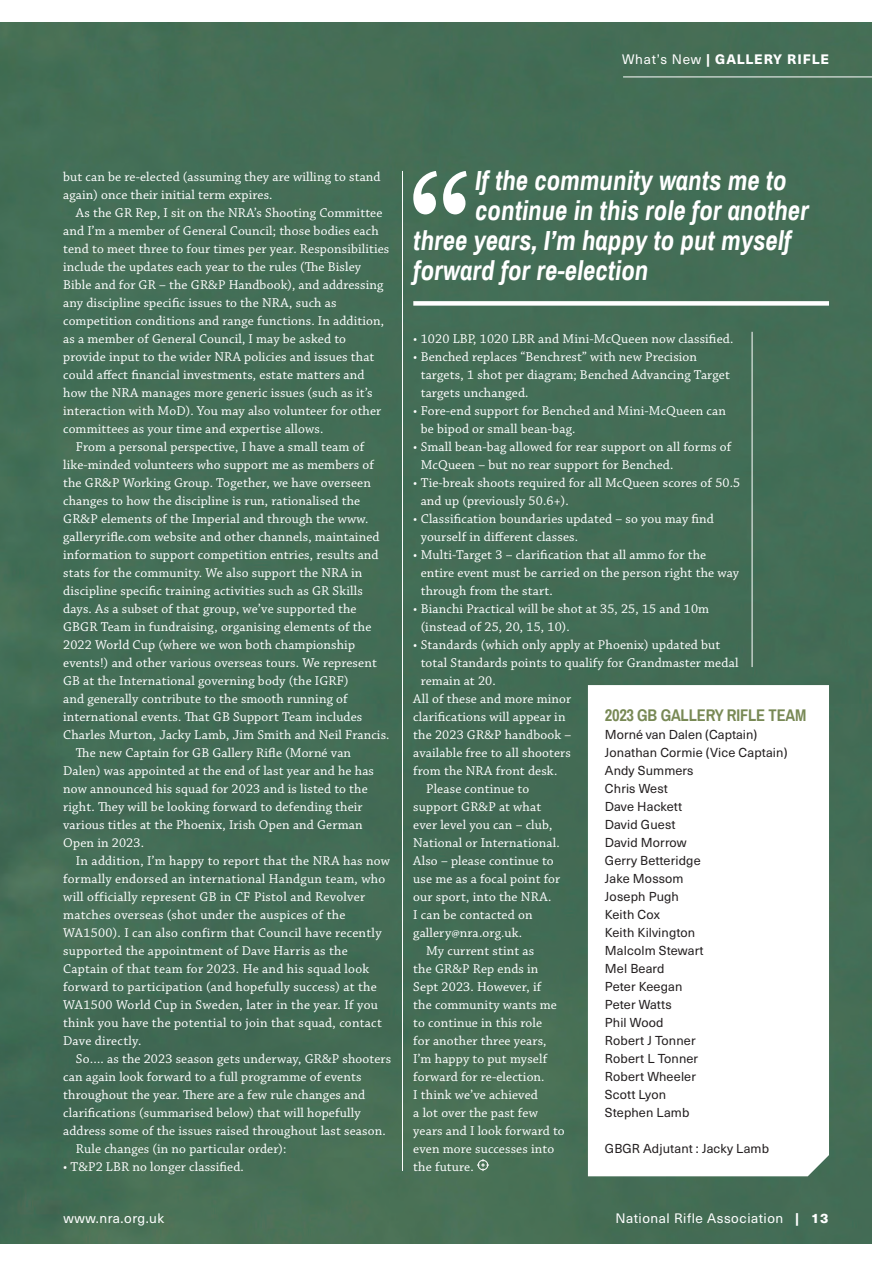
<style>
.page{position:relative;width:894px;height:1263px;background:#fff}
.page>*{position:absolute;margin:0;border:0;box-sizing:border-box;transform-origin:0 0}
.OT_pull_quote{font:italic 700 27px "Archivo Narrow";color:#fff}
.OT_body_copy_-_first{font:700 16.5px "Archivo Narrow";letter-spacing:-.01em;color:#788955}
.OT_body_copy_-_first-2{font:13.5px/18px "Chaparral Pro";letter-spacing:.01em;color:#fff}
.t1{font:13.5px "Neue Haas Unica W1 G";letter-spacing:.04em;color:#fff}
.t2{font:800 13.5px "Neue Haas Unica W1 G";letter-spacing:.07em;color:#fff}
.OT_box_copy_-_indent{font:12.75px/18px "Neue Haas Unica W1 G";letter-spacing:.01em;color:#231f20}
.s1{font-weight:400}
.s2{font-weight:800}
</style>
<div class="page">
<div style="left:0;top:23px;width:871px;height:1220px;background:#446d56"></div>
<svg style="left:588px;top:685px;width:241px;height:491px"></svg>
<hr style="left:402px;top:171px;width:1px;height:1000px;background:#fff">
<div style="left:413px;top:301px;width:416px;height:5px;background:#fff"></div>
<svg style="left:413px;top:171px;width:54px;height:43px"></svg>
<svg style="left:477px;top:1159px;width:12px;height:12px"></svg>
<hr style="left:751px;top:332px;width:1px;height:335px;background:#fff">
<hr style="left:623px;top:77px;width:270px;height:1px;background:#fff">
<p class="t2" style="left:622px;top:48px;width:208px"><span class="s1">What’s New</span> | GALLERY RIFLE</p>
<p class="OT_body_copy_-_first-2" style="left:63px;top:168px;width:319px">but can be re-elected (assuming they are willing to stand again) once their initial term expires.</p>
<p class="OT_body_copy_-_first-2" style="left:63px;top:204px;width:328px;text-indent:13px">As the GR Rep, I sit on the NRA’s Shooting Committee and I’m a member of General Council; those bodies each tend to meet three to four times per year. Responsibilities include the updates each year to the rules (The Bisley Bible and for GR – the GR&amp;P Handbook), and addressing any discipline specific issues to the NRA, such as competition conditions and range functions. In addition, as a member of General Council, I may be asked to provide input to the wider NRA policies and issues that could affect financial investments, estate matters and how the NRA manages more generic issues (such as it’s interaction with MoD). You may also volunteer for other committees as your time and expertise allows.</p>
<p class="OT_body_copy_-_first-2" style="left:63px;top:438px;width:328px;text-indent:13px">From a personal perspective, I have a small team of like-minded volunteers who support me as members of the GR&amp;P Working Group. Together, we have overseen changes to how the discipline is run, rationalised the GR&amp;P elements of the Imperial and through the www. galleryrifle.com website and other channels, maintained information to support competition entries, results and stats for the community. We also support the NRA in discipline specific training activities such as GR Skills days. As a subset of that group, we’ve supported the GBGR Team in fundraising, organising elements of the 2022 World Cup (where we won both championship events!) and other various overseas tours. We represent GB at the International governing body (the IGRF)<br>and generally contribute to the smooth running of international events. That GB Support Team includes Charles Murton, Jacky Lamb, Jim Smith and Neil Francis.</p>
<p class="OT_body_copy_-_first-2" style="left:63px;top:744px;width:312px;text-indent:13px">The new Captain for GB Gallery Rifle (Morné van Dalen) was appointed at the end of last year and he has now announced his squad for 2023 and is listed to the right. They will be looking forward to defending their various titles at the Phoenix, Irish Open and German Open in 2023.</p>
<p class="OT_body_copy_-_first-2" style="left:63px;top:852px;width:328px;text-indent:13px">In addition, I’m happy to report that the NRA has now formally endorsed an international Handgun team, who will officially represent GB in CF Pistol and Revolver matches overseas (shot under the auspices of the WA1500). I can also confirm that Council have recently supported the appointment of Dave Harris as the Captain of that team for 2023. He and his squad look forward to participation (and hopefully success) at the WA1500 World Cup in Sweden, later in the year. If you think you have the potential to join that squad, contact Dave directly.</p>
<p class="OT_body_copy_-_first-2" style="left:63px;top:1050px;width:329px;text-indent:13px">So…. as the 2023 season gets underway, GR&amp;P shooters can again look forward to a full programme of events throughout the year. There are a few rule changes and clarifications (summarised below) that will hopefully address some of the issues raised throughout last season.</p>
<p class="OT_body_copy_-_first-2" style="left:76px;top:1140px;width:212px">Rule changes (in no particular order):</p>
<p class="OT_body_copy_-_first-2" style="left:63px;top:1158px;width:182px">• T&amp;P2 LBR no longer classified.</p>
<p class="OT_pull_quote" style="left:475px;top:161px;width:313px">If the community wants me to</p>
<p class="OT_pull_quote" style="left:475px;top:191px;width:335px">continue in this role for another</p>
<p class="OT_pull_quote" style="left:413px;top:221px;width:379px">three years, I’m happy to put myself</p>
<p class="OT_pull_quote" style="left:413px;top:251px;width:236px">forward for re-election</p>
<p class="OT_body_copy_-_first-2" style="left:413px;top:330px;width:321px">• 1020 LBP, 1020 LBR and Mini-McQueen now classified.</p>
<p class="OT_body_copy_-_first-2" style="left:420px;top:348px;width:311px;text-indent:-7px">• Benched replaces “Benchrest” with new Precision targets, 1 shot per diagram; Benched Advancing Target targets unchanged.</p>
<p class="OT_body_copy_-_first-2" style="left:420px;top:402px;width:307px;text-indent:-7px">• Fore-end support for Benched and Mini-McQueen can be bipod or small bean-bag.</p>
<p class="OT_body_copy_-_first-2" style="left:420px;top:438px;width:312px;text-indent:-7px">• Small bean-bag allowed for rear support on all forms of<br>McQueen – but no rear support for Benched.</p>
<p class="OT_body_copy_-_first-2" style="left:420px;top:474px;width:321px;text-indent:-7px">• Tie-break shoots required for all McQueen scores of 50.5 and up (previously 50.6+).</p>
<p class="OT_body_copy_-_first-2" style="left:420px;top:510px;width:295px;text-indent:-7px">• Classification boundaries updated – so you may find yourself in different classes.</p>
<p class="OT_body_copy_-_first-2" style="left:420px;top:546px;width:320px;text-indent:-7px">• Multi-Target 3 – clarification that all ammo for the entire event must be carried on the person right the way through from the start.</p>
<p class="OT_body_copy_-_first-2" style="left:420px;top:600px;width:290px;text-indent:-7px">• Bianchi Practical will be shot at 35, 25, 15 and 10m (instead of 25, 20, 15, 10).</p>
<p class="OT_body_copy_-_first-2" style="left:420px;top:636px;width:319px;text-indent:-7px">• Standards (which only apply at Phoenix) updated but total Standards points to qualify for Grandmaster medal remain at 20.</p>
<p class="OT_body_copy_-_first-2" style="left:413px;top:690px;width:159px">All of these and more minor clarifications will appear in the 2023 GR&amp;P handbook – available free to all shooters from the NRA front desk.</p>
<p class="OT_body_copy_-_first-2" style="left:413px;top:780px;width:148px;text-indent:13px">Please continue to support GR&amp;P at what ever level you can – club,<br>National or International.<br>Also – please continue to use me as a focal point for our sport, into the NRA.<br>I can be contacted on gallery@nra.org.uk.</p>
<p class="OT_body_copy_-_first-2" style="left:413px;top:942px;width:153px;text-indent:13px">My current stint as<br>the GR&amp;P Rep ends in<br>Sept 2023. However, if<br>the community wants me to continue in this role<br>for another three years,<br>I’m happy to put myself forward for re-election.<br>I think we’ve achieved<br>a lot over the past few years and I look forward to even more successes into the future.</p>
<p class="OT_body_copy_-_first" style="left:605px;top:704px;width:203px">2023 GB GALLERY RIFLE TEAM</p>
<p class="OT_box_copy_-_indent" style="left:605px;top:725px;width:154px">Morné van Dalen (Captain)</p>
<p class="OT_box_copy_-_indent" style="left:605px;top:743px;width:184px">Jonathan Cormie (Vice Captain)<br>Andy Summers</p>
<p class="OT_box_copy_-_indent" style="left:605px;top:779px;width:64px">Chris West</p>
<p class="OT_box_copy_-_indent" style="left:605px;top:797px;width:79px">Dave Hackett</p>
<p class="OT_box_copy_-_indent" style="left:605px;top:815px;width:72px">David Guest</p>
<p class="OT_box_copy_-_indent" style="left:605px;top:833px;width:83px">David Morrow</p>
<p class="OT_box_copy_-_indent" style="left:605px;top:851px;width:97px">Gerry Betteridge</p>
<p class="OT_box_copy_-_indent" style="left:605px;top:869px;width:80px">Jake Mossom</p>
<p class="OT_box_copy_-_indent" style="left:605px;top:887px;width:75px">Joseph Pugh</p>
<p class="OT_box_copy_-_indent" style="left:605px;top:905px;width:56px">Keith Cox</p>
<p class="OT_box_copy_-_indent" style="left:605px;top:923px;width:92px">Keith Kilvington</p>
<p class="OT_box_copy_-_indent" style="left:605px;top:941px;width:100px">Malcolm Stewart</p>
<p class="OT_box_copy_-_indent" style="left:605px;top:959px;width:61px">Mel Beard</p>
<p class="OT_box_copy_-_indent" style="left:605px;top:977px;width:79px">Peter Keegan</p>
<p class="OT_box_copy_-_indent" style="left:605px;top:995px;width:68px">Peter Watts</p>
<p class="OT_box_copy_-_indent" style="left:605px;top:1013px;width:60px">Phil Wood</p>
<p class="OT_box_copy_-_indent" style="left:605px;top:1031px;width:92px">Robert J Tonner</p>
<p class="OT_box_copy_-_indent" style="left:605px;top:1049px;width:95px">Robert L Tonner</p>
<p class="OT_box_copy_-_indent" style="left:605px;top:1067px;width:93px">Robert Wheeler</p>
<p class="OT_box_copy_-_indent" style="left:605px;top:1085px;width:63px">Scott Lyon</p>
<p class="OT_box_copy_-_indent" style="left:605px;top:1103px;width:86px">Stephen Lamb</p>
<p class="OT_box_copy_-_indent" style="left:605px;top:1139px;width:166px">GBGR Adjutant : Jacky Lamb</p>
<p class="t1" style="left:64px;top:1208px;width:102px">www.nra.org.uk</p>
<p class="t1" style="left:615px;top:1208px;width:215px">National Rifle Association <span class="s2">| 13</span></p>
</div>
